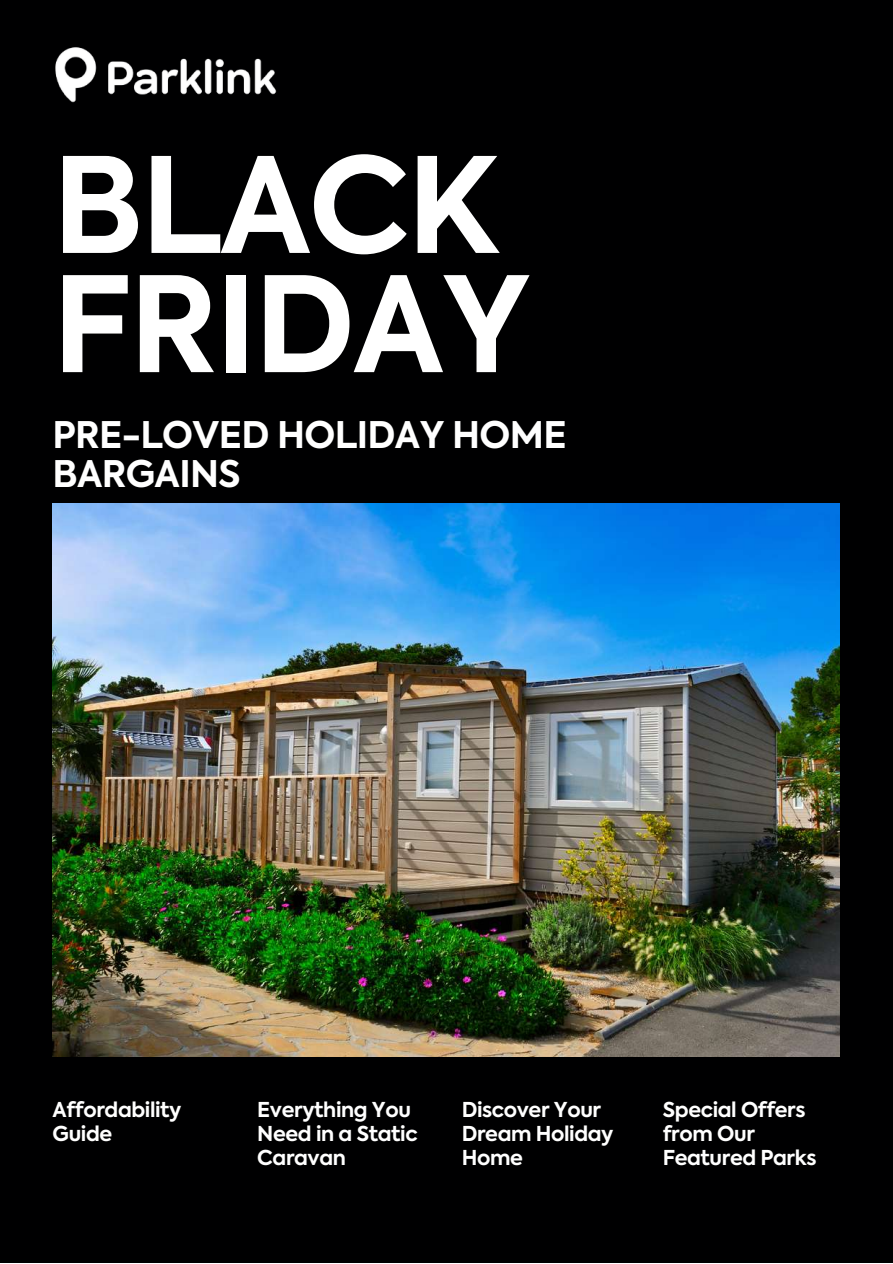
<style>
.page{position:relative;width:893px;height:1264px;background:#fff}
.page>*{position:absolute;margin:0;border:0;box-sizing:border-box;transform-origin:0 0}
.t1{font:700 131.25px/119.1px "Axiforma";letter-spacing:-.02em;color:#fff}
.t2{font:700 36.45px/39.3px "Axiforma";letter-spacing:-.02em;color:#fff}
.t3{font:700 20.4px/24px "Axiforma";letter-spacing:-.02em;color:#fff}
</style>
<div class="page">
<div style="left:0;top:0;width:892px;height:1262px;background:#000001"></div>
<img style="left:52px;top:503px;width:787px;height:553px">
<img style="left:55px;top:47px;width:222px;height:56px">
<h1 class="t1" style="left:52px;top:158px;width:480px">BLACK<br>FRIDAY</h1>
<h2 class="t2" style="left:52px;top:418px;width:515px">PRE-LOVED HOLIDAY HOME<br>BARGAINS</h2>
<p class="t3" style="left:53px;top:1099px;width:130px">Affordability<br>Guide</p>
<p class="t3" style="left:257px;top:1099px;width:162px">Everything You<br>Need in a Static<br>Caravan</p>
<p class="t3" style="left:461px;top:1099px;width:153px">Discover Your<br>Dream Holiday<br>Home</p>
<p class="t3" style="left:662px;top:1099px;width:155px">Special Offers from Our<br>Featured Parks</p>
</div>
